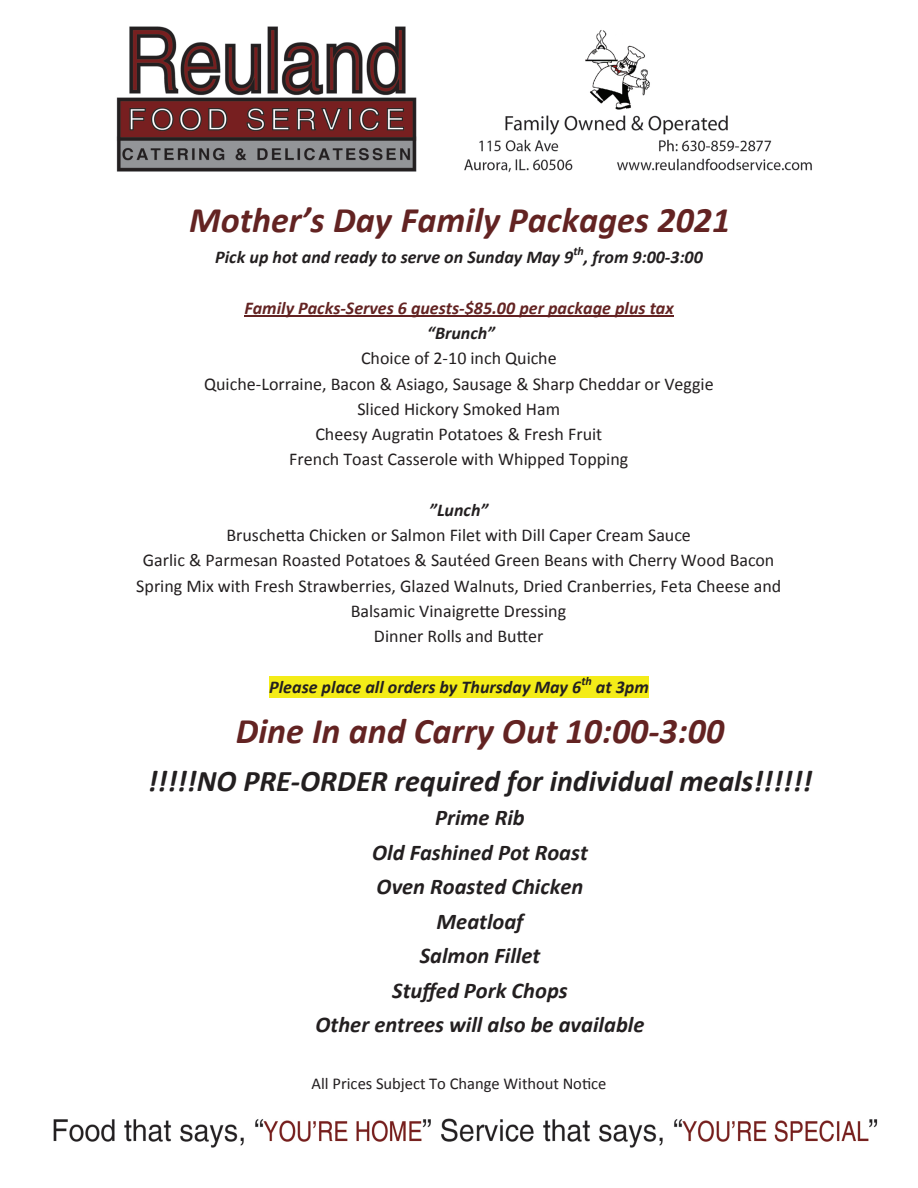
<style>
.page{position:relative;width:918px;height:1188px;background:#fff}
.page>*{position:absolute;margin:0;border:0;box-sizing:border-box;transform-origin:0 0}
.t1{font:italic 700 36px "Calibri";color:#632322}
.t2{font:italic 700 30px "Calibri";color:#231f20}
.t3{font:italic 700 22.5px/34.5px "Calibri";color:#231f20;text-align:center}
.t4{font:18px/25.2px "Calibri";color:#231f20;text-align:center}
.t5{font:italic 700 18px "Calibri";color:#231f20}
.t6{font:italic 700 18px "Calibri";color:#632322}
.t7{font:16.5px "Calibri";color:#231f20}
.t8{font:italic 700 12px "Calibri";color:#231f20}
</style>
<div class="page">
<img style="left:116px;top:26px;width:696px;height:147px">
<img style="left:53px;top:1118px;width:825px;height:30px">
<hr style="left:244px;top:316px;width:430px;height:1px;background:#632322">
<div style="left:269px;top:676px;width:380px;height:22px;background:#f4ec18"></div>
<h1 class="t1" style="left:189px;top:198px;width:543px">Mother’s Day Family Packages 2021</h1>
<p class="t5" style="left:215px;top:246px;width:360px">Pick up hot and ready to serve on Sunday May 9</p>
<p class="t8" style="left:573px;top:243px;width:12px">th</p>
<p class="t5" style="left:584px;top:246px;width:121px">, from 9:00-3:00</p>
<p class="t6" style="left:244px;top:296px;width:431px">Family Packs-Serves 6 guests-$85.00 per package plus tax</p>
<p class="t5" style="left:427px;top:322px;width:69px">“Brunch”</p>
<p class="t4" style="left:204px;top:346px;width:511px">Choice of 2-10 inch Quiche<br>Quiche-Lorraine, Bacon &amp; Asiago, Sausage &amp; Sharp Cheddar or Veggie Sliced Hickory Smoked Ham<br>Cheesy Augratin Potatoes &amp; Fresh Fruit<br>French Toast Casserole with Whipped Topping</p>
<p class="t5" style="left:429px;top:498px;width:61px">”Lunch”</p>
<p class="t4" style="left:136px;top:522px;width:646px">Bruschetta Chicken or Salmon Filet with Dill Caper Cream Sauce<br>Garlic &amp; Parmesan Roasted Potatoes &amp; Sautéed Green Beans with Cherry Wood Bacon Spring Mix with Fresh Strawberries, Glazed Walnuts, Dried Cranberries, Feta Cheese and Balsamic Vinaigrette Dressing<br>Dinner Rolls and Butter</p>
<p class="t5" style="left:269px;top:675px;width:314px">Please place all orders by Thursday May 6</p>
<p class="t8" style="left:581px;top:673px;width:12px">th</p>
<p class="t5" style="left:596px;top:675px;width:54px">at 3pm</p>
<h1 class="t1" style="left:236px;top:708px;width:490px">Dine In and Carry Out 10:00-3:00</h1>
<h2 class="t2" style="left:148px;top:762px;width:666px">!!!!!NO PRE-ORDER required for individual meals!!!!!!</h2>
<p class="t3" style="left:316px;top:801px;width:330px">Prime Rib<br>Old Fashined Pot Roast<br>Oven Roasted Chicken<br>Meatloaf<br>Salmon Fillet<br>Stuffed Pork Chops<br>Other entrees will also be available</p>
<p class="t7" style="left:312px;top:1073px;width:296px">All Prices Subject To Change Without Notice</p>
</div>
